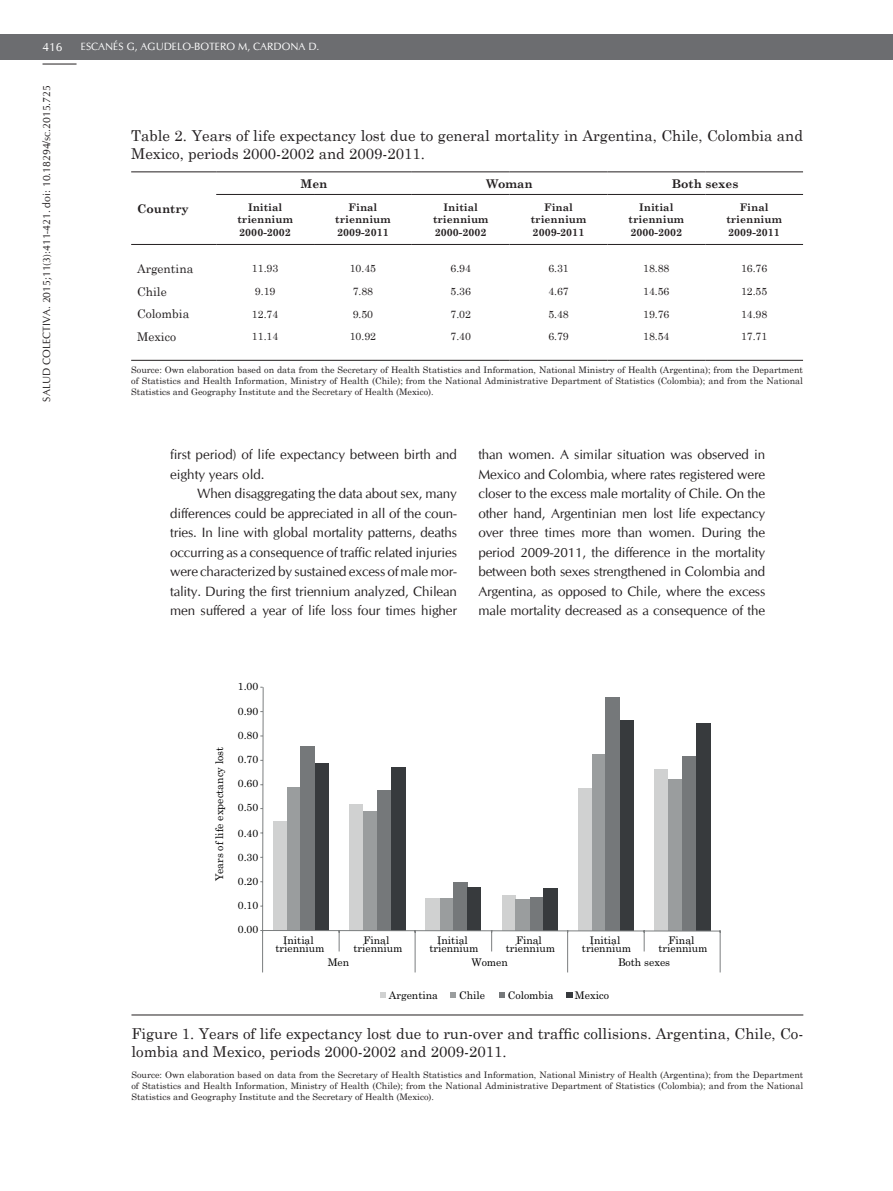
<style>
.page{position:relative;width:893px;height:1191px;background:#fff}
.page>*{position:absolute;margin:0;border:0;box-sizing:border-box;transform-origin:0 0}
.t1{font:15px/18px "Century Schoolbook";color:#231f20}
.t2{font:13.5px/19.5px "CG Omega";letter-spacing:-.01em;color:#231f20;text-align:justify}
.t3{font:12px "Century Schoolbook";color:#231f20}
.t4{font:700 12px "Century Schoolbook";color:#231f20}
.t5{font:12px "CG Omega";color:#fff}
.t6{font:10.5px/8.4px "Century Schoolbook";color:#000001;text-align:center}
.t7{font:700 10.5px/12.6px "Century Schoolbook";color:#231f20;text-align:center}
.t8{font:10.5px "Century Schoolbook";color:#231f20}
.t9{font:10.5px "CG Omega";color:#231f20}
.t10{font:10.5px "CG Omega";color:#fff}
.t11{font:9px/10.8px "Century Schoolbook";color:#231f20;text-align:justify}
</style>
<div class="page">
<div style="left:0;top:34px;width:893px;height:26px;background:#6c6d70"></div>
<hr style="left:43px;top:64px;width:34px;height:1px;background:#231f20">
<hr style="left:131px;top:360px;width:85px;height:1px;background:#231f20">
<hr style="left:216px;top:360px;width:98px;height:1px;background:#231f20">
<hr style="left:314px;top:360px;width:98px;height:1px;background:#231f20">
<hr style="left:412px;top:360px;width:98px;height:1px;background:#231f20">
<hr style="left:510px;top:360px;width:97px;height:1px;background:#231f20">
<hr style="left:607px;top:360px;width:98px;height:1px;background:#231f20">
<hr style="left:705px;top:360px;width:98px;height:1px;background:#231f20">
<hr style="left:131px;top:172px;width:85px;height:1px;background:#231f20">
<hr style="left:131px;top:244px;width:85px;height:1px;background:#231f20">
<hr style="left:216px;top:172px;width:98px;height:1px;background:#231f20">
<hr style="left:314px;top:172px;width:98px;height:1px;background:#231f20">
<hr style="left:412px;top:172px;width:98px;height:1px;background:#231f20">
<hr style="left:510px;top:172px;width:97px;height:1px;background:#231f20">
<hr style="left:607px;top:172px;width:98px;height:1px;background:#231f20">
<hr style="left:705px;top:172px;width:98px;height:1px;background:#231f20">
<hr style="left:216px;top:194px;width:98px;height:1px;background:#231f20">
<hr style="left:314px;top:194px;width:98px;height:1px;background:#231f20">
<hr style="left:412px;top:194px;width:98px;height:1px;background:#231f20">
<hr style="left:510px;top:194px;width:97px;height:1px;background:#231f20">
<hr style="left:607px;top:194px;width:98px;height:1px;background:#231f20">
<hr style="left:705px;top:194px;width:98px;height:1px;background:#231f20">
<hr style="left:216px;top:244px;width:98px;height:1px;background:#231f20">
<hr style="left:314px;top:244px;width:98px;height:1px;background:#231f20">
<hr style="left:412px;top:244px;width:98px;height:1px;background:#231f20">
<hr style="left:510px;top:244px;width:97px;height:1px;background:#231f20">
<hr style="left:607px;top:244px;width:98px;height:1px;background:#231f20">
<hr style="left:705px;top:244px;width:98px;height:1px;background:#231f20">
<hr style="left:131px;top:1014px;width:672px;height:1px;background:#231f20">
<svg style="left:260px;top:686px;width:461px;height:287px"></svg>
<svg style="left:380px;top:992px;width:6px;height:6px"></svg>
<svg style="left:450px;top:992px;width:6px;height:6px"></svg>
<svg style="left:499px;top:992px;width:6px;height:6px"></svg>
<svg style="left:566px;top:992px;width:6px;height:6px"></svg>
<p class="t5" style="left:43px;top:40px;width:21px">416</p>
<p class="t10" style="left:81px;top:40px;width:240px">Escanés G, Ag udelo-Botero M, Cardona D.</p>
<p class="t9" style="left:40px;top:401px;width:318px;rotate:-90deg">SALUD COLECTIVA. 2015;11(3):411-421. doi: 10.18294/sc.2015.725</p>
<p class="t1" style="left:131px;top:125px;width:673px">Table 2. Years of life expectancy lost due to general mortality in Argentina, Chile, Colombia and<br>Mexico, periods 2000-2002 and 2009-2011.</p>
<p class="t4" style="left:301px;top:174px;width:28px">Men</p>
<p class="t4" style="left:486px;top:174px;width:48px">Woman</p>
<p class="t4" style="left:672px;top:174px;width:68px">Both sexes</p>
<p class="t7" style="left:237px;top:200px;width:57px">Initial triennium<br>2000-2002</p>
<p class="t7" style="left:335px;top:200px;width:57px">Final triennium<br>2009-2011</p>
<p class="t7" style="left:433px;top:200px;width:57px">Initial triennium<br>2000-2002</p>
<p class="t7" style="left:531px;top:200px;width:57px">Final triennium<br>2009-2011</p>
<p class="t7" style="left:629px;top:200px;width:57px">Initial triennium<br>2000-2002</p>
<p class="t7" style="left:726px;top:200px;width:57px">Final triennium<br>2009-2011</p>
<p class="t4" style="left:137px;top:199px;width:53px">Country</p>
<p class="t3" style="left:137px;top:258px;width:58px">Argentina</p>
<p class="t8" style="left:252px;top:260px;width:28px">11.93</p>
<p class="t8" style="left:350px;top:260px;width:28px">10.45</p>
<p class="t8" style="left:450px;top:260px;width:22px">6.94</p>
<p class="t8" style="left:548px;top:260px;width:22px">6.31</p>
<p class="t8" style="left:643px;top:260px;width:28px">18.88</p>
<p class="t8" style="left:741px;top:260px;width:28px">16.76</p>
<p class="t3" style="left:137px;top:281px;width:31px">Chile</p>
<p class="t8" style="left:255px;top:282px;width:22px">9.19</p>
<p class="t8" style="left:353px;top:282px;width:22px">7.88</p>
<p class="t8" style="left:450px;top:282px;width:22px">5.36</p>
<p class="t8" style="left:548px;top:282px;width:22px">4.67</p>
<p class="t8" style="left:643px;top:282px;width:28px">14.56</p>
<p class="t8" style="left:741px;top:282px;width:28px">12.55</p>
<p class="t3" style="left:137px;top:304px;width:54px">Colombia</p>
<p class="t8" style="left:252px;top:305px;width:28px">12.74</p>
<p class="t8" style="left:353px;top:305px;width:22px">9.50</p>
<p class="t8" style="left:450px;top:305px;width:22px">7.02</p>
<p class="t8" style="left:548px;top:305px;width:22px">5.48</p>
<p class="t8" style="left:643px;top:305px;width:28px">19.76</p>
<p class="t8" style="left:741px;top:305px;width:28px">14.98</p>
<p class="t3" style="left:137px;top:326px;width:40px">Mexico</p>
<p class="t8" style="left:252px;top:327px;width:28px">11.14</p>
<p class="t8" style="left:350px;top:327px;width:28px">10.92</p>
<p class="t8" style="left:450px;top:327px;width:22px">7.40</p>
<p class="t8" style="left:548px;top:327px;width:22px">6.79</p>
<p class="t8" style="left:643px;top:327px;width:28px">18.54</p>
<p class="t8" style="left:741px;top:327px;width:28px">17.71</p>
<p class="t11" style="left:131px;top:363px;width:673px">Source: Own elaboration based on data from the Secretary of Health Statistics and Information, National Ministry of Health (Argentina); from the Department of Statistics and Health Information, Ministry of Health (Chile); from the National Administrative Department of Statistics (Colombia); and from the National Statistics and Geography Institute and the Secretary of Health (Mexico).</p>
<p class="t2" style="left:170px;top:445px;width:288px">first period) of life expectancy between birth and eighty years old.</p>
<p class="t2" style="left:170px;top:484px;width:288px;text-indent:27px">When disaggregating the data about sex, many differences could be appreciated in all of the coun&shy;tries. In line with global mortality patterns, deaths occurring as a consequence of traffic related injuries were characterized by sustained excess of male mor&shy;tality. During the first triennium analyzed, Chilean men suffered a year of life loss four times higher</p>
<p class="t2" style="left:478px;top:445px;width:288px">than women. A similar situation was observed in Mexico and Colombia, where rates registered were closer to the excess male mortality of Chile. On the other hand, Argentinian men lost life expectancy over three times more than women. During the period 2009-2011, the difference in the mortality between both sexes strengthened in Colombia and Argentina, as opposed to Chile, where the excess male mortality decreased as a consequence of the</p>
<p class="t6" style="left:214px;top:881px;width:136px;rotate:-90deg">Years of life expectancy lost</p>
<p class="t6" style="left:238px;top:681px;width:22px">1.00</p>
<p class="t6" style="left:238px;top:706px;width:22px">0.90</p>
<p class="t6" style="left:238px;top:730px;width:22px">0.80</p>
<p class="t6" style="left:238px;top:754px;width:22px">0.70</p>
<p class="t6" style="left:238px;top:778px;width:22px">0.60</p>
<p class="t6" style="left:238px;top:802px;width:22px">0.50</p>
<p class="t6" style="left:238px;top:828px;width:22px">0.40</p>
<p class="t6" style="left:238px;top:852px;width:22px">0.30</p>
<p class="t6" style="left:238px;top:876px;width:22px">0.20</p>
<p class="t6" style="left:238px;top:900px;width:22px">0.10</p>
<p class="t6" style="left:238px;top:924px;width:22px">0.00</p>
<p class="t6" style="left:275px;top:934px;width:51px">Initial triennium</p>
<p class="t6" style="left:353px;top:934px;width:51px">Final triennium</p>
<p class="t6" style="left:429px;top:934px;width:51px">Initial triennium</p>
<p class="t6" style="left:506px;top:934px;width:51px">Final triennium</p>
<p class="t6" style="left:582px;top:934px;width:51px">Initial triennium</p>
<p class="t6" style="left:658px;top:934px;width:51px">Final triennium</p>
<p class="t6" style="left:328px;top:957px;width:23px">Men</p>
<p class="t6" style="left:471px;top:957px;width:38px">Women</p>
<p class="t6" style="left:618px;top:957px;width:54px">Both sexes</p>
<p class="t6" style="left:389px;top:990px;width:51px">Argentina</p>
<p class="t6" style="left:459px;top:990px;width:27px">Chile</p>
<p class="t6" style="left:508px;top:990px;width:47px">Colombia</p>
<p class="t6" style="left:575px;top:990px;width:36px">Mexico</p>
<p class="t1" style="left:131px;top:1023px;width:673px">Figure 1. Years of life expectancy lost due to run-over and traffic collisions. Argentina, Chile, Co&shy;lombia and Mexico, periods 2000-2002 and 2009-2011.</p>
<p class="t11" style="left:131px;top:1068px;width:673px">Source: Own elaboration based on data from the Secretary of Health Statistics and Information, National Ministry of Health (Argentina); from the Department of Statistics and Health Information, Ministry of Health (Chile); from the National Administrative Department of Statistics (Colombia); and from the National Statistics and Geography Institute and the Secretary of Health (Mexico).</p>
</div>
